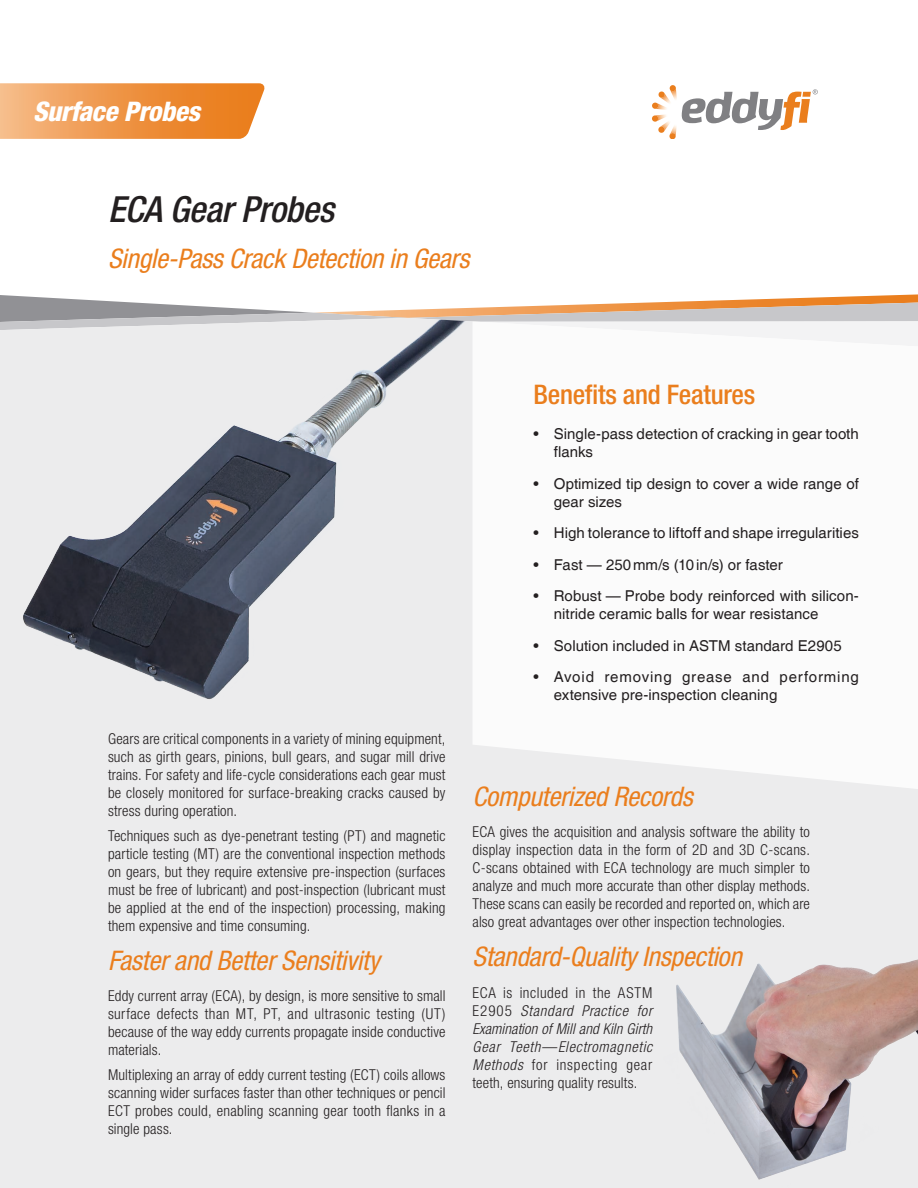
<style>
.page{position:relative;width:918px;height:1188px;background:#fff}
.page>*{position:absolute;margin:0;border:0;box-sizing:border-box;transform-origin:0 0}
.t1{font:italic 500 condensed 36px "Helvetica Neue LT Std";letter-spacing:-.01em;color:#231f20}
.t2{font:italic condensed 27px "Helvetica Neue LT Std";letter-spacing:-.01em;color:#ea7e1d}
.t3{font:500 condensed 27px "Helvetica Neue LT Std";letter-spacing:-.01em;color:#ea7e1d}
.t4{font:italic 800 condensed 27px "Helvetica Neue LT Std";letter-spacing:-.01em;color:#fff}
.t5{font:300 condensed 15px/18px "Helvetica Neue LT Std";letter-spacing:.01em;color:#231f20;text-align:justify}
.t6{font:15px/18px "Helvetica";letter-spacing:.005em;color:#231f20}
.t7{font:italic 300 condensed 15px/18px "Helvetica Neue LT Std";letter-spacing:.02em;color:#231f20;text-align:justify}
.t8{font:15px/18px "Helvetica";letter-spacing:.03em;color:#231f20}
.s1{font-style:normal}
</style>
<div class="page">
<svg style="left:0;top:294px;width:918px;height:24px"></svg>
<div style="left:0;top:318px;width:918px;height:870px;background:#ececed"></div>
<svg style="left:0;top:83px;width:265px;height:56px;background:#ef9a4f"></svg>
<svg style="left:472px;top:321px;width:446px;height:469px"></svg>
<div style="left:669px;top:133px;width:7px;height:6px;background:#ea7e1d;border-radius:3px"></div>
<div style="left:652px;top:115px;width:7px;height:7px;background:#ea7e1d;border-radius:3px"></div>
<div style="left:652px;top:102px;width:7px;height:7px;background:#ea7e1d;border-radius:3px"></div>
<div style="left:669px;top:85px;width:7px;height:7px;background:#ea7e1d;border-radius:3px"></div>
<svg style="left:655px;top:88px;width:163px;height:48px"></svg>
<img style="left:0;top:318px;width:827px;height:468px">
<img style="left:652px;top:949px;width:266px;height:239px">
<h2 class="t4" style="left:33px;top:95px;width:169px">Surface Probes</h2>
<h1 class="t1" style="left:108px;top:188px;width:228px">ECA Gear Probes</h1>
<h2 class="t2" style="left:108px;top:243px;width:363px">Single-Pass Crack Detection in Gears</h2>
<h2 class="t3" style="left:534px;top:379px;width:223px">Benefits and Features</h2>
<p class="t6" style="left:554px;top:426px;width:307px;text-indent:-20px">• Single-pass detection of cracking in gear tooth flanks</p>
<p class="t6" style="left:554px;top:475px;width:307px;text-indent:-20px">• Optimized tip design to cover a wide range of gear sizes</p>
<p class="t6" style="left:534px;top:525px;width:327px">• High tolerance to liftoff and shape irregularities</p>
<p class="t6" style="left:534px;top:556px;width:251px">• Fast — 250mm/s (10in/s) or faster</p>
<p class="t6" style="left:554px;top:588px;width:307px;text-indent:-20px">• Robust — Probe body reinforced with silicon&shy;nitride ceramic balls for wear resistance</p>
<p class="t6" style="left:534px;top:637px;width:310px">• Solution included in ASTM standard E2905</p>
<p class="t8" style="left:554px;top:669px;width:307px;text-indent:-20px">• Avoid removing grease and performing extensive pre-inspection cleaning</p>
<p class="t5" style="left:108px;top:729px;width:339px">Gears are critical components in a variety of mining equipment, such as girth gears, pinions, bull gears, and sugar mill drive trains. For safety and life-cycle considerations each gear must be closely monitored for surface-breaking cracks caused by stress during operation.</p>
<p class="t5" style="left:108px;top:826px;width:339px">Techniques such as dye-penetrant testing (PT) and magnetic particle testing (MT) are the conventional inspection methods on gears, but they require extensive pre-inspection (surfaces must be free of lubricant) and post-inspection (lubricant must be applied at the end of the inspection) processing, making them expensive and time consuming.</p>
<h2 class="t2" style="left:108px;top:945px;width:273px">Faster and Better Sensitivity</h2>
<p class="t5" style="left:108px;top:987px;width:339px">Eddy current array (ECA), by design, is more sensitive to small surface defects than MT, PT, and ultrasonic testing (UT) because of the way eddy currents propagate inside conductive materials.</p>
<p class="t5" style="left:108px;top:1066px;width:339px">Multiplexing an array of eddy current testing (ECT) coils allows scanning wider surfaces faster than other techniques or pencil ECT probes could, enabling scanning gear tooth flanks in a single pass.</p>
<h2 class="t2" style="left:472px;top:781px;width:222px">Computerized Records</h2>
<p class="t5" style="left:472px;top:823px;width:339px">ECA gives the acquisition and analysis software the ability to display inspection data in the form of 2D and 3D C-scans.<br>C-scans obtained with ECA technology are much simpler to analyze and much more accurate than other display methods.<br>These scans can easily be recorded and reported on, which are also great advantages over other inspection technologies.</p>
<h2 class="t2" style="left:472px;top:941px;width:271px">Standard-Quality Inspection</h2>
<p class="t7" style="left:472px;top:984px;width:181px"><span class="s1">ECA is included in the ASTM E2905</span> Standard Practice for Examination of Mill and Kiln Girth Gear Teeth—Electromagnetic Methods <span class="s1">for inspecting gear teeth, ensuring quality results.</span></p>
</div>
